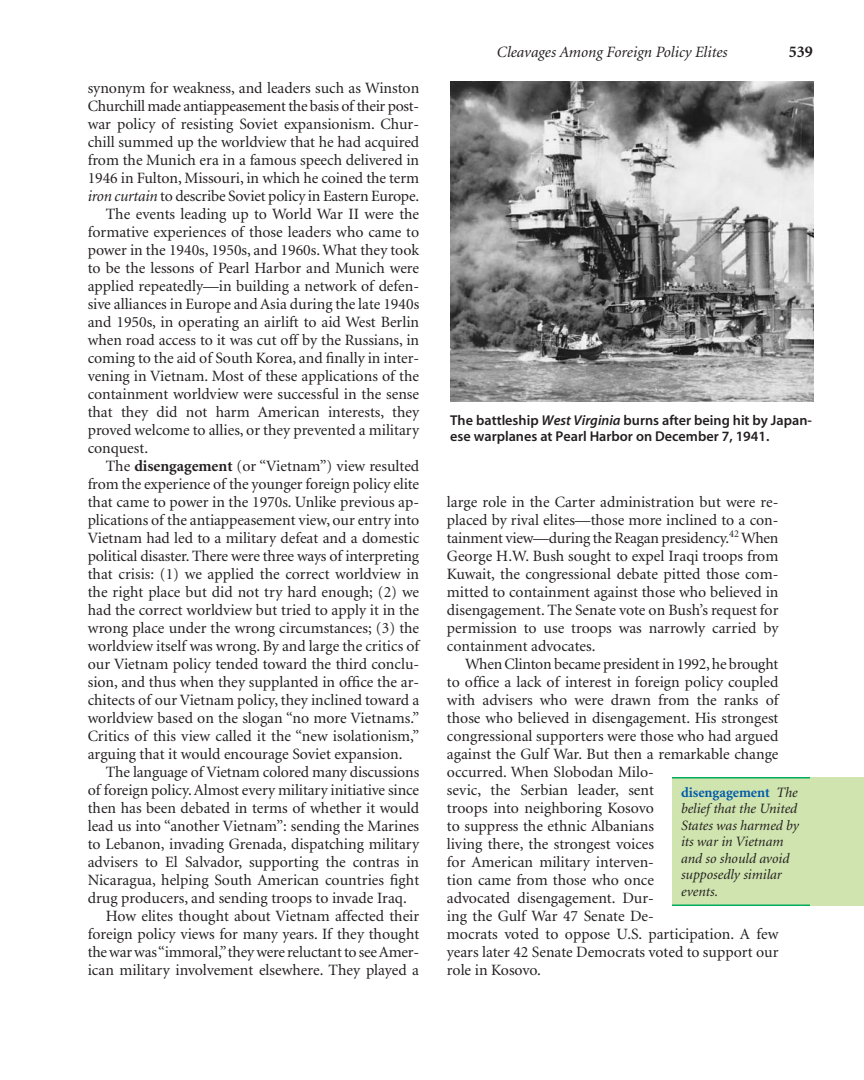
<style>
.page{position:relative;width:864px;height:1080px;background:#fff}
.page>*{position:absolute;margin:0;border:0;box-sizing:border-box;transform-origin:0 0}
.t1{font:700 16.5px "Minion";color:#231f20}
.t2{font:15.75px "Minion";color:#231f20}
.t3{font:15.75px "Minion";letter-spacing:-.02em;color:#231f20}
.t4{font:italic 15.75px "Minion";color:#231f20}
.t5{font:italic 14.25px/16.5px "Minion";color:#231f20}
.t6{font:14.25px/16.5px "Myriad Sem";color:#231f20}
.s1{font-style:italic}
.s2{font-weight:700}
.s3{font-family:"Myriad Sem Itl"}
.s4{font-weight:700;font-style:normal;color:#015aaa}
</style>
<div class="page">
<img style="left:450px;top:81px;width:363px;height:321px">
<div style="left:672px;top:777px;width:192px;height:129px;background:#cfe4ae"></div>
<hr style="left:672px;top:777px;width:138px;height:1px;background:#00ab5b">
<hr style="left:672px;top:904px;width:138px;height:2px;background:#00ab5b">
<p class="t2" style="left:88px;top:81px;width:333px">synonym for weakness, and leaders such as Winston</p>
<p class="t3" style="left:88px;top:99px;width:333px">Churchill made antiappeasement the basis of their post-</p>
<p class="t2" style="left:88px;top:117px;width:333px">war policy of resisting Soviet expansionism. Chur-</p>
<p class="t2" style="left:88px;top:135px;width:333px">chill summed up the worldview that he had acquired</p>
<p class="t2" style="left:88px;top:153px;width:333px">from the Munich era in a famous speech delivered in</p>
<p class="t2" style="left:88px;top:171px;width:333px">1946 in Fulton, Missouri, in which he coined the term</p>
<p class="t2" style="left:88px;top:189px;width:333px"><span class="s1">iron curtain</span> to describe Soviet policy in Eastern Europe.</p>
<p class="t2" style="left:106px;top:207px;width:315px">The events leading up to World War II were the</p>
<p class="t2" style="left:88px;top:225px;width:333px">formative experiences of those leaders who came to</p>
<p class="t2" style="left:88px;top:243px;width:333px">power in the 1940s, 1950s, and 1960s. What they took</p>
<p class="t2" style="left:88px;top:261px;width:333px">to be the lessons of Pearl Harbor and Munich were</p>
<p class="t2" style="left:88px;top:279px;width:333px">applied repeatedly—in building a network of defen-</p>
<p class="t2" style="left:88px;top:297px;width:333px">sive alliances in Europe and Asia during the late 1940s</p>
<p class="t2" style="left:88px;top:315px;width:333px">and 1950s, in operating an airlift to aid West Berlin</p>
<p class="t2" style="left:88px;top:333px;width:333px">when road access to it was cut off by the Russians, in</p>
<p class="t2" style="left:88px;top:351px;width:333px">coming to the aid of South Korea, and finally in inter-</p>
<p class="t2" style="left:88px;top:369px;width:333px">vening in Vietnam. Most of these applications of the</p>
<p class="t2" style="left:88px;top:387px;width:333px">containment worldview were successful in the sense</p>
<p class="t2" style="left:88px;top:405px;width:333px">that they did not harm American interests, they</p>
<p class="t2" style="left:88px;top:423px;width:333px">proved welcome to allies, or they prevented a military</p>
<p class="t2" style="left:88px;top:441px;width:62px">conquest.</p>
<p class="t2" style="left:106px;top:459px;width:315px">The <span class="s2">disengagement</span> (or “Vietnam”) view resulted</p>
<p class="t2" style="left:88px;top:477px;width:333px">from the experience of the younger foreign policy elite</p>
<p class="t2" style="left:88px;top:495px;width:333px">that came to power in the 1970s. Unlike previous ap-</p>
<p class="t2" style="left:88px;top:513px;width:333px">plications of the antiappeasement view, our entry into</p>
<p class="t2" style="left:88px;top:531px;width:333px">Vietnam had led to a military defeat and a domestic</p>
<p class="t2" style="left:88px;top:550px;width:333px">political disaster. There were three ways of interpreting</p>
<p class="t2" style="left:88px;top:568px;width:333px">that crisis: (1) we applied the correct worldview in</p>
<p class="t2" style="left:88px;top:586px;width:333px">the right place but did not try hard enough; (2) we</p>
<p class="t2" style="left:88px;top:604px;width:333px">had the correct worldview but tried to apply it in the</p>
<p class="t2" style="left:88px;top:622px;width:333px">wrong place under the wrong circumstances; (3) the</p>
<p class="t2" style="left:88px;top:640px;width:333px">worldview itself was wrong. By and large the critics of</p>
<p class="t2" style="left:88px;top:658px;width:333px">our Vietnam policy tended toward the third conclu-</p>
<p class="t2" style="left:88px;top:676px;width:333px">sion, and thus when they supplanted in office the ar-</p>
<p class="t2" style="left:88px;top:694px;width:333px">chitects of our Vietnam policy, they inclined toward a</p>
<p class="t2" style="left:88px;top:712px;width:333px">worldview based on the slogan “no more Vietnams.”</p>
<p class="t2" style="left:88px;top:730px;width:333px">Critics of this view called it the “new isolationism,”</p>
<p class="t2" style="left:88px;top:748px;width:316px">arguing that it would encourage Soviet expansion.</p>
<p class="t2" style="left:106px;top:766px;width:315px">The language of Vietnam colored many discussions</p>
<p class="t2" style="left:88px;top:784px;width:333px">of foreign policy. Almost every military initiative since</p>
<p class="t2" style="left:88px;top:802px;width:333px">then has been debated in terms of whether it would</p>
<p class="t2" style="left:88px;top:820px;width:333px">lead us into “another Vietnam”: sending the Marines</p>
<p class="t2" style="left:88px;top:838px;width:333px">to Lebanon, invading Grenada, dispatching military</p>
<p class="t2" style="left:88px;top:856px;width:333px">advisers to El Salvador, supporting the contras in</p>
<p class="t2" style="left:88px;top:874px;width:333px">Nicaragua, helping South American countries fight</p>
<p class="t2" style="left:88px;top:892px;width:321px">drug producers, and sending troops to invade Iraq.</p>
<p class="t2" style="left:106px;top:910px;width:315px">How elites thought about Vietnam affected their</p>
<p class="t2" style="left:88px;top:928px;width:333px">foreign policy views for many years. If they thought</p>
<p class="t2" style="left:88px;top:946px;width:333px">the war was“immoral,”they were reluctant to see Amer-</p>
<p class="t2" style="left:88px;top:964px;width:333px">ican military involvement elsewhere. They played a</p>
<p class="t4" style="left:497px;top:46px;width:232px">Cleavages Among Foreign Policy Elites</p>
<p class="t1" style="left:789px;top:45px;width:26px">539</p>
<p class="t6" style="left:450px;top:413px;width:363px">The battleship <span class="s3">West Virginia</span> burns after being hit by Japan&shy;ese warplanes at Pearl Harbor on December 7, 1941.</p>
<p class="t2" style="left:447px;top:496px;width:333px">large role in the Carter administration but were re-</p>
<p class="t2" style="left:447px;top:514px;width:333px">placed by rival elites—those more inclined to a con-</p>
<p class="t2" style="left:447px;top:532px;width:333px">tainment view—during the Reagan presidency.<sup>42</sup> When</p>
<p class="t2" style="left:447px;top:549px;width:333px">George H.W. Bush sought to expel Iraqi troops from</p>
<p class="t2" style="left:447px;top:567px;width:333px">Kuwait, the congressional debate pitted those com-</p>
<p class="t2" style="left:447px;top:585px;width:333px">mitted to containment against those who believed in</p>
<p class="t2" style="left:447px;top:603px;width:333px">disengagement. The Senate vote on Bush’s request for</p>
<p class="t2" style="left:447px;top:621px;width:333px">permission to use troops was narrowly carried by</p>
<p class="t2" style="left:447px;top:639px;width:150px">containment advocates.</p>
<p class="t2" style="left:465px;top:657px;width:315px">When Clinton became president in 1992, he brought</p>
<p class="t2" style="left:447px;top:675px;width:333px">to office a lack of interest in foreign policy coupled</p>
<p class="t2" style="left:447px;top:693px;width:333px">with advisers who were drawn from the ranks of</p>
<p class="t2" style="left:447px;top:711px;width:333px">those who believed in disengagement. His strongest</p>
<p class="t2" style="left:447px;top:729px;width:333px">congressional supporters were those who had argued</p>
<p class="t2" style="left:447px;top:747px;width:333px">against the Gulf War. But then a remarkable change</p>
<p class="t2" style="left:447px;top:765px;width:209px">occurred. When Slobodan Milo-</p>
<p class="t2" style="left:447px;top:783px;width:209px">sevic, the Serbian leader, sent</p>
<p class="t2" style="left:447px;top:801px;width:208px">troops into neighboring Kosovo</p>
<p class="t2" style="left:447px;top:819px;width:209px">to suppress the ethnic Albanians</p>
<p class="t2" style="left:447px;top:837px;width:208px">living there, the strongest voices</p>
<p class="t2" style="left:447px;top:855px;width:209px">for American military interven-</p>
<p class="t2" style="left:447px;top:873px;width:209px">tion came from those who once</p>
<p class="t2" style="left:447px;top:891px;width:209px">advocated disengagement. Dur-</p>
<p class="t2" style="left:447px;top:909px;width:208px">ing the Gulf War 47 Senate De-</p>
<p class="t2" style="left:447px;top:927px;width:333px">mocrats voted to oppose U.S. participation. A few</p>
<p class="t2" style="left:447px;top:945px;width:333px">years later 42 Senate Democrats voted to support our</p>
<p class="t2" style="left:447px;top:963px;width:96px">role in Kosovo.</p>
<p class="t5" style="left:681px;top:785px;width:120px"><span class="s4">disengagement</span> The belief that the United<br>States was harmed by its war in Vietnam and so should avoid supposedly similar events.</p>
</div>
